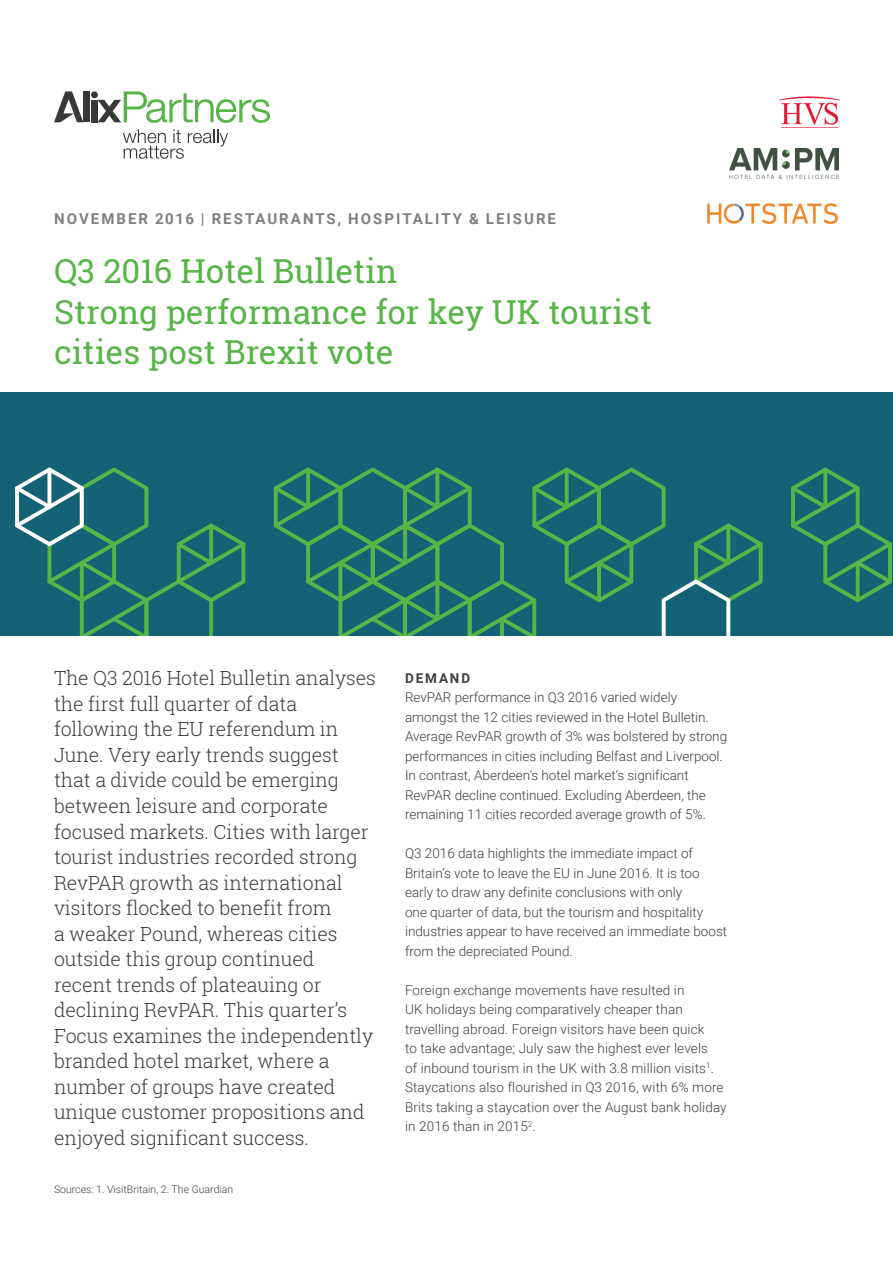
<style>
.page{position:relative;width:893px;height:1263px;background:#fff}
.page>*{position:absolute;margin:0;border:0;box-sizing:border-box;transform-origin:0 0}
.Main_heading{font:33px/40.5px "Roboto Slab";color:#57b447}
.Introduction{font:300 19.5px/25.5px "Roboto Slab";letter-spacing:-.005em;color:#3e3e3f}
.t1{font:700 15px "Roboto";letter-spacing:.135em;color:#807f84}
.Body{font:300 13.5px/19.5px "Roboto";color:#3e3e3f}
.Subheading{font:700 13.5px "Roboto";letter-spacing:.135em;color:#3e3e3f}
.Footnote{font:300 10.5px "Roboto";color:#3e3e3f}
</style>
<div class="page">
<div style="left:0;top:393px;width:893px;height:243px;background:#146276"></div>
<div style="left:91px;top:91px;width:7px;height:7px;background:#373837;border-radius:50%"></div>
<div style="left:83px;top:91px;width:6px;height:31px;background:#373837"></div>
<div style="left:91px;top:100px;width:7px;height:22px;background:#373837"></div>
<svg style="left:54px;top:91px;width:29px;height:31px"></svg>
<svg style="left:98px;top:91px;width:172px;height:32px"></svg>
<svg style="left:123px;top:129px;width:105px;height:30px"></svg>
<svg style="left:791px;top:467px;width:101px;height:135px"></svg>
<svg style="left:15px;top:467px;width:231px;height:168px"></svg>
<svg style="left:274px;top:467px;width:489px;height:168px"></svg>
<img style="left:729px;top:148px;width:110px;height:30px">
<img style="left:707px;top:203px;width:131px;height:21px">
<img style="left:779px;top:96px;width:61px;height:32px">
<p class="t1" style="left:54px;top:208px;width:503px">NOVEMBER 2016 | RESTAURANTS, HOSPITALITY &amp; LEISURE</p>
<p class="Main_heading" style="left:54px;top:250px;width:345px">Q3 2016 Hotel Bulletin</p>
<p class="Main_heading" style="left:54px;top:291px;width:600px">Strong performance for key UK tourist cities post Brexit vote</p>
<p class="Introduction" style="left:54px;top:665px;width:323px">The Q3 2016 Hotel Bulletin analyses the first full quarter of data following the EU referendum in<br>June. Very early trends suggest that a divide could be emerging between leisure and corporate focused markets. Cities with larger tourist industries recorded strong<br>RevPAR growth as international visitors flocked to benefit from<br>a weaker Pound, whereas cities outside this group continued recent trends of plateauing or declining RevPAR. This quarter’s<br>Focus examines the independently branded hotel market, where a number of groups have created unique customer propositions and enjoyed significant success.</p>
<p class="Subheading" style="left:405px;top:668px;width:66px">DEMAND</p>
<p class="Body" style="left:405px;top:687px;width:324px">RevPAR performance in Q3 2016 varied widely amongst the 12 cities reviewed in the Hotel Bulletin.<br>Average RevPAR growth of 3% was bolstered by strong performances in cities including Belfast and Liverpool.<br>In contrast, Aberdeen’s hotel market’s significant RevPAR decline continued. Excluding Aberdeen, the remaining 11 cities recorded average growth of 5%.</p>
<p class="Body" style="left:405px;top:843px;width:324px">Q3 2016 data highlights the immediate impact of Britain’s vote to leave the EU in June 2016. It is too early to draw any definite conclusions with only<br>one quarter of data, but the tourism and hospitality industries appear to have received an immediate boost from the depreciated Pound.</p>
<p class="Body" style="left:405px;top:979px;width:323px">Foreign exchange movements have resulted in<br>UK holidays being comparatively cheaper than travelling abroad. Foreign visitors have been quick<br>to take advantage; July saw the highest ever levels<br>of inbound tourism in the UK with 3.8 million visits<sup>1</sup>.<br>Staycations also flourished in Q3 2016, with 6% more Brits taking a staycation over the August bank holiday in 2016 than in 2015<sup>2</sup>.</p>
<p class="Footnote" style="left:54px;top:1182px;width:181px">Sources: 1. VisitBritain, 2. The Guardian</p>
</div>
